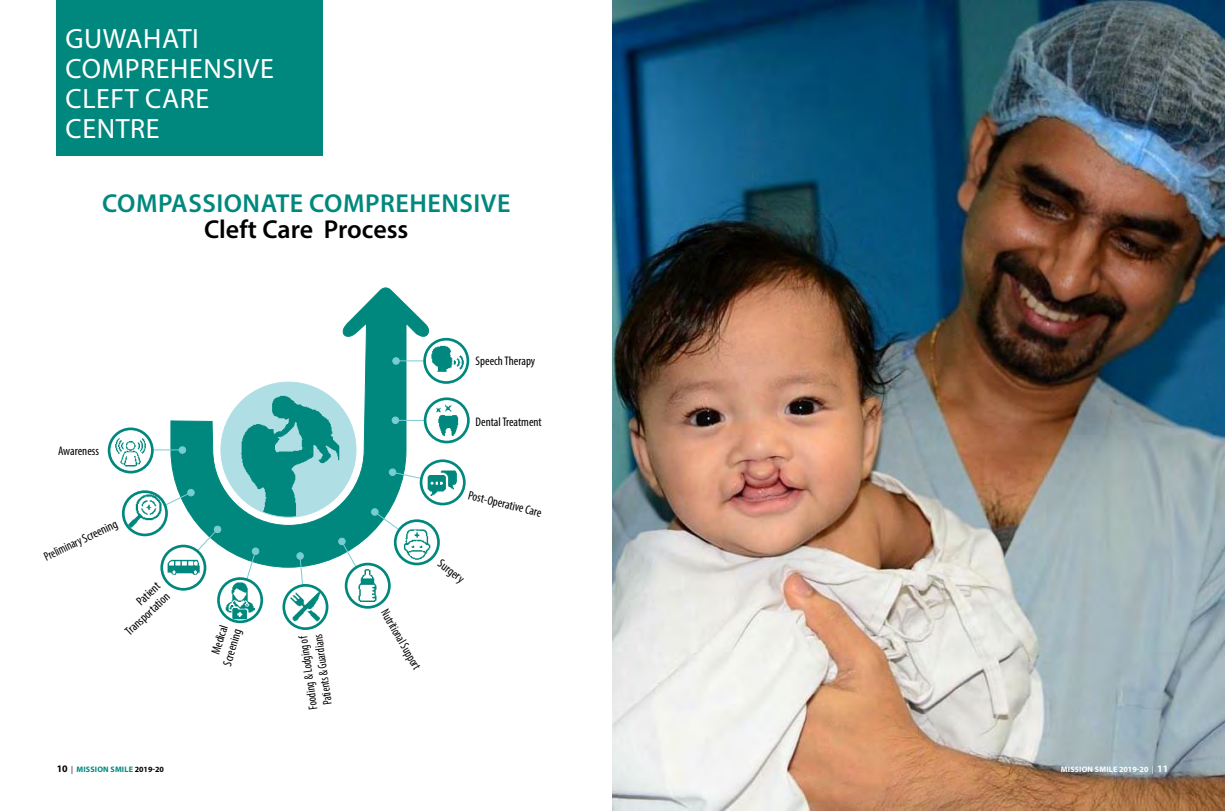
<style>
.page{position:relative;width:1225px;height:811px;background:#fff}
.page>*{position:absolute;margin:0;border:0;box-sizing:border-box;transform-origin:0 0}
.t1{font:28px/30px "Myriad Pro";letter-spacing:.02em;color:#fff}
.t2{font:600 26px "Myriad Pro";letter-spacing:.02em;color:#00887e}
.t3{font:600 26px "Myriad Pro";letter-spacing:-.005em;color:#000}
.t4{font:condensed 12.5px/14.3px "Myriad Pro";color:#000;text-align:right}
.t5{font:condensed 12.5px/15px "Myriad Pro";color:#000;scale:.9 1}
.t6{font:700 8px "Myriad Pro";letter-spacing:.02em;color:#00887e}
.t7{font:700 8px "Myriad Pro";letter-spacing:.02em;color:#fff}
.s1{font-size:10px;color:#000}
.s2{font-weight:400;color:#000}
.s3{color:#000}
.s4{font-weight:400}
.s5{font-size:10px}
</style>
<div class="page">
<img style="left:612px;top:0;width:613px;height:811px">
<div style="left:57px;top:0;width:266px;height:156px;background:#00887e"></div>
<svg style="left:170px;top:287px;width:261px;height:280px"></svg>
<div style="left:179px;top:447px;width:7px;height:6px;background:#78cdd1;border-radius:50%"></div>
<div style="left:179px;top:446px;width:7px;height:7px;border:1px solid #78cdd1;border-radius:50%"></div>
<svg style="left:154px;top:449px;width:26px;height:1px"></svg>
<svg style="left:163px;top:489px;width:32px;height:17px"></svg>
<svg style="left:196px;top:525px;width:25px;height:27px"></svg>
<svg style="left:246px;top:547px;width:13px;height:33px"></svg>
<div style="left:297px;top:552px;width:6px;height:7px;background:#78cdd1;border-radius:50%"></div>
<div style="left:296px;top:552px;width:8px;height:7px;border:1px solid #78cdd1;border-radius:50%"></div>
<svg style="left:299px;top:557px;width:4px;height:28px"></svg>
<svg style="left:370px;top:508px;width:30px;height:22px"></svg>
<svg style="left:338px;top:538px;width:19px;height:30px"></svg>
<svg style="left:388px;top:468px;width:34px;height:11px"></svg>
<div style="left:392px;top:417px;width:7px;height:6px;background:#78cdd1;border-radius:50%"></div>
<div style="left:392px;top:417px;width:7px;height:7px;border:1px solid #78cdd1;border-radius:50%"></div>
<svg style="left:397px;top:420px;width:27px;height:1px"></svg>
<div style="left:392px;top:357px;width:7px;height:7px;border:1px solid #78cdd1;border-radius:50%"></div>
<svg style="left:393px;top:358px;width:30px;height:6px"></svg>
<div style="left:217px;top:577px;width:46px;height:46px;border:3px solid #00887e;border-radius:50%"></div>
<div style="left:108px;top:427px;width:46px;height:46px;border:3px solid #00887e;border-radius:50%"></div>
<div style="left:122px;top:490px;width:46px;height:46px;border:3px solid #00887e;border-radius:50%"></div>
<div style="left:160px;top:544px;width:46px;height:46px;border:3px solid #00887e;border-radius:50%"></div>
<div style="left:282px;top:584px;width:46px;height:46px;border:3px solid #00887e;border-radius:50%"></div>
<div style="left:345px;top:563px;width:46px;height:45px;border:3px solid #00887e;border-radius:50%"></div>
<div style="left:394px;top:519px;width:46px;height:46px;border:3px solid #00887e;border-radius:50%"></div>
<div style="left:420px;top:459px;width:46px;height:46px;border:3px solid #00887e;border-radius:50%"></div>
<div style="left:424px;top:397px;width:46px;height:46px;border:3px solid #00887e;border-radius:50%"></div>
<div style="left:423px;top:338px;width:46px;height:46px;border:3px solid #00887e;border-radius:50%"></div>
<img style="left:430px;top:344px;width:35px;height:30px">
<img style="left:403px;top:526px;width:30px;height:34px">
<img style="left:431px;top:402px;width:33px;height:37px">
<img style="left:424px;top:467px;width:38px;height:31px">
<img style="left:164px;top:557px;width:40px;height:22px">
<img style="left:354px;top:568px;width:26px;height:39px">
<img style="left:111px;top:432px;width:39px;height:38px">
<img style="left:226px;top:582px;width:29px;height:37px">
<img style="left:289px;top:591px;width:33px;height:31px">
<img style="left:128px;top:494px;width:34px;height:35px">
<h1 class="t1" style="left:66px;top:24px;width:210px">GUWAHATI<br>COMPREHENSIVE<br>CLEFT CARE<br>CENTRE</h1>
<h2 class="t2" style="left:102px;top:187px;width:51px">compass</h2>
<h2 class="t2" style="left:216px;top:187px;width:293px">ionate COMPREHENSIVE</h2>
<h2 class="t3" style="left:204px;top:213px;width:206px">Cleft Care Process</h2>
<p class="t4" style="left:58px;top:443px;width:42px">Awareness</p>
<p class="t5" style="left:42px;top:550px;width:90px;rotate:-25deg">Preliminary Screening</p>
<p class="t4" style="left:112px;top:617px;width:58px;rotate:-43deg">Patient<br>Transportation</p>
<p class="t4" style="left:206px;top:659px;width:39px;rotate:-73deg">Medical<br>Screening</p>
<p class="t5" style="left:306px;top:710px;width:83px;rotate:-98deg">Fooding &amp; Lodging of<br>Patients &amp; Guardians</p>
<p class="t4" style="left:475px;top:353px;width:61px">Speech Therapy</p>
<p class="t4" style="left:475px;top:414px;width:68px">Dental Treatment</p>
<p class="t4" style="left:470px;top:488px;width:77px;rotate:14deg">Post-Operative Care</p>
<p class="t5" style="left:391px;top:606px;width:76px;rotate:60deg">Nutritional Support</p>
<p class="t4" style="left:444px;top:556px;width:31px;rotate:37deg">Surgery</p>
<p class="t6" style="left:57px;top:764px;width:109px"><span class="s1">10</span> <span class="s2">|</span> MISSION SMILE <span class="s3">2019-20</span></p>
<p class="t7" style="left:1061px;top:764px;width:109px">MISSION SMILE 2019-20 <span class="s4">|</span> <span class="s5">11</span></p>
</div>
